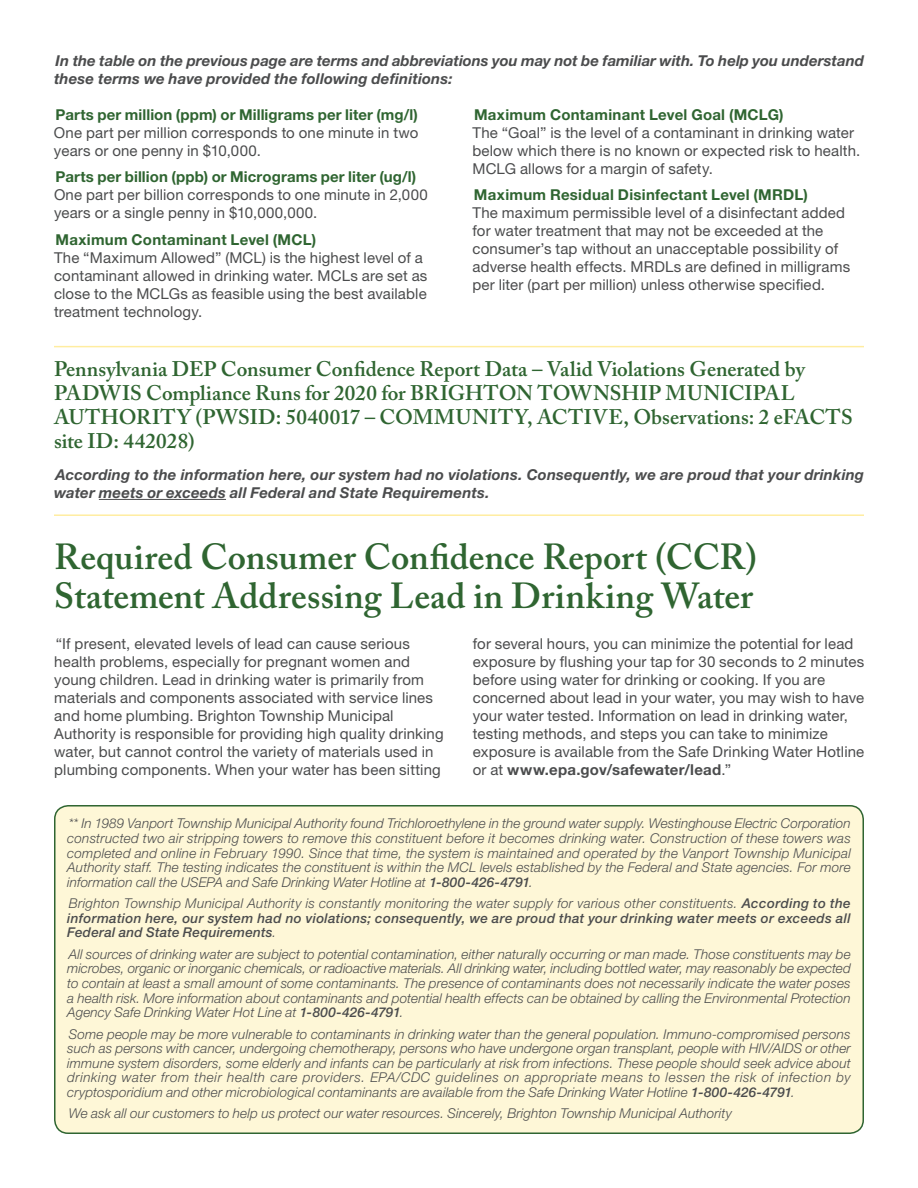
<style>
.page{position:relative;width:918px;height:1188px;background:#fff}
.page>*{position:absolute;margin:0;border:0;box-sizing:border-box;transform-origin:0 0}
.t1{font:600 36px/39px "Adobe Caslon Pro";letter-spacing:.005em;color:#2f6531}
.t2{font:600 21px/24px "Adobe Caslon Pro";color:#2f6531}
.t3{font:15px/18px "Helvetica Neue";letter-spacing:.01em;color:#4b4c4d}
.t4{font:italic 700 15px/18px "Helvetica Neue";letter-spacing:.005em;color:#4b4c4d}
.t5{font:700 15px "Helvetica Neue";letter-spacing:.015em;color:#2f6531}
.t6{font:italic 300 13.5px/14.5px "Helvetica Neue";letter-spacing:.01em;color:#4b4c4d;text-align:justify}
.t7{font:italic 500 13.5px/14.5px "Helvetica Neue";letter-spacing:.02em;color:#4b4c4d;text-align:justify}
.s1{font-weight:700}
.s2{font-weight:500}
.s3{font-weight:300}
</style>
<div class="page">
<div style="left:55px;top:806px;width:808px;height:327px;background:#fef7d7;border-radius:14px"></div>
<div style="left:54px;top:805px;width:810px;height:329px;border:2px solid #2f6531;border-radius:14px"></div>
<hr style="left:99px;top:499px;width:127px;height:1px;background:#4b4c4d">
<hr style="left:54px;top:346px;width:810px;height:1px;background:#ffeda0">
<hr style="left:54px;top:514px;width:810px;height:2px;background:#ffeda0">
<p class="t4" style="left:54px;top:51px;width:811px">In the table on the previous page are terms and abbreviations you may not be familiar with. To help you understand these terms we have provided the following definitions:</p>
<p class="t5" style="left:56px;top:105px;width:364px">Parts per million (ppm) or Milligrams per liter (mg/l)</p>
<p class="t3" style="left:54px;top:123px;width:366px">One part per million corresponds to one minute in two years or one penny in $10,000.</p>
<p class="t5" style="left:55px;top:168px;width:362px">Parts per billion (ppb) or Micrograms per liter (ug/l)</p>
<p class="t3" style="left:54px;top:186px;width:375px">One part per billion corresponds to one minute in 2,000 years or a single penny in $10,000,000.</p>
<p class="t5" style="left:56px;top:230px;width:262px">Maximum Contaminant Level (MCL)</p>
<p class="t3" style="left:54px;top:248px;width:375px">The “Maximum Allowed” (MCL) is the highest level of a contaminant allowed in drinking water. MCLs are set as close to the MCLGs as feasible using the best available treatment technology.</p>
<p class="t5" style="left:474px;top:105px;width:311px">Maximum Contaminant Level Goal (MCLG)</p>
<p class="t3" style="left:472px;top:123px;width:389px">The “Goal” is the level of a contaminant in drinking water below which there is no known or expected risk to health.<br>MCLG allows for a margin of safety.</p>
<p class="t5" style="left:474px;top:186px;width:335px">Maximum Residual Disinfectant Level (MRDL)</p>
<p class="t3" style="left:472px;top:204px;width:379px">The maximum permissible level of a disinfectant added for water treatment that may not be exceeded at the consumer’s tap without an unacceptable possibility of adverse health effects. MRDLs are defined in milligrams per liter (part per million) unless otherwise specified.</p>
<p class="t2" style="left:54px;top:357px;width:800px">Pennsylvania DEP Consumer Confidence Report Data – Valid Violations Generated by PADWIS Compliance Runs for 2020 for BRIGHTON TOWNSHIP MUNICIPAL AUTHORITY (PWSID: 5040017 – COMMUNITY, ACTIVE, Observations: 2 eFACTS site ID: 442028)</p>
<p class="t4" style="left:54px;top:465px;width:812px">According to the information here, our system had no violations. Consequently, we are proud that your drinking water meets or exceeds all Federal and State Requirements.</p>
<h1 class="t1" style="left:54px;top:537px;width:704px">Required Consumer Confidence Report (CCR)<br>Statement Addressing Lead in Drinking Water</h1>
<p class="t3" style="left:54px;top:634px;width:391px">“If present, elevated levels of lead can cause serious health problems, especially for pregnant women and young children. Lead in drinking water is primarily from materials and components associated with service lines and home plumbing. Brighton Township Municipal Authority is responsible for providing high quality drinking water, but cannot control the variety of materials used in plumbing components. When your water has been sitting</p>
<p class="t3" style="left:473px;top:634px;width:393px">for several hours, you can minimize the potential for lead exposure by flushing your tap for 30 seconds to 2 minutes before using water for drinking or cooking. If you are concerned about lead in your water, you may wish to have your water tested. Information on lead in drinking water, testing methods, and steps you can take to minimize exposure is available from the Safe Drinking Water Hotline or at <span class="s1">www.epa.gov/safewater/lead</span>.”</p>
<p class="t6" style="left:67px;top:816px;width:785px">** In 1989 Vanport Township Municipal Authority found Trichloroethylene in the ground water supply. Westinghouse Electric Corporation constructed two air stripping towers to remove this constituent before it becomes drinking water. Construction of these towers was completed and online in February 1990. Since that time, the system is maintained and operated by the Vanport Township Municipal Authority staff. The testing indicates the constituent is within the MCL levels established by the Federal and State agencies. For more information call the USEPA and Safe Drinking Water Hotline at <span class="s2">1-800-426-4791</span>.</p>
<p class="t7" style="left:67px;top:896px;width:785px"><span class="s3">Brighton Township Municipal Authority is constantly monitoring the water supply for various other constituents.</span> According to the information here, our system had no violations; consequently, we are proud that your drinking water meets or exceeds all Federal and State Requirements<span class="s3">.</span></p>
<p class="t6" style="left:67px;top:946px;width:785px">All sources of drinking water are subject to potential contamination, either naturally occurring or man made. Those constituents may be microbes, organic or inorganic chemicals, or radioactive materials. All drinking water, including bottled water, may reasonably be expected to contain at least a small amount of some contaminants. The presence of contaminants does not necessarily indicate the water poses a health risk. More information about contaminants and potential health effects can be obtained by calling the Environmental Protection Agency Safe Drinking Water Hot Line at <span class="s2">1-800-426-4791</span>.</p>
<p class="t6" style="left:67px;top:1026px;width:785px">Some people may be more vulnerable to contaminants in drinking water than the general population. Immuno-compromised persons such as persons with cancer, undergoing chemotherapy, persons who have undergone organ transplant, people with HIV/AIDS or other immune system disorders, some elderly and infants can be particularly at risk from infections. These people should seek advice about drinking water from their health care providers. EPA/CDC guidelines on appropriate means to lessen the risk of infection by cryptosporidium and other microbiological contaminants are available from the Safe Drinking Water Hotline <span class="s2">1-800-426-4791</span>.</p>
<p class="t6" style="left:69px;top:1106px;width:665px">We ask all our customers to help us protect our water resources. Sincerely, Brighton Township Municipal Authority</p>
</div>
